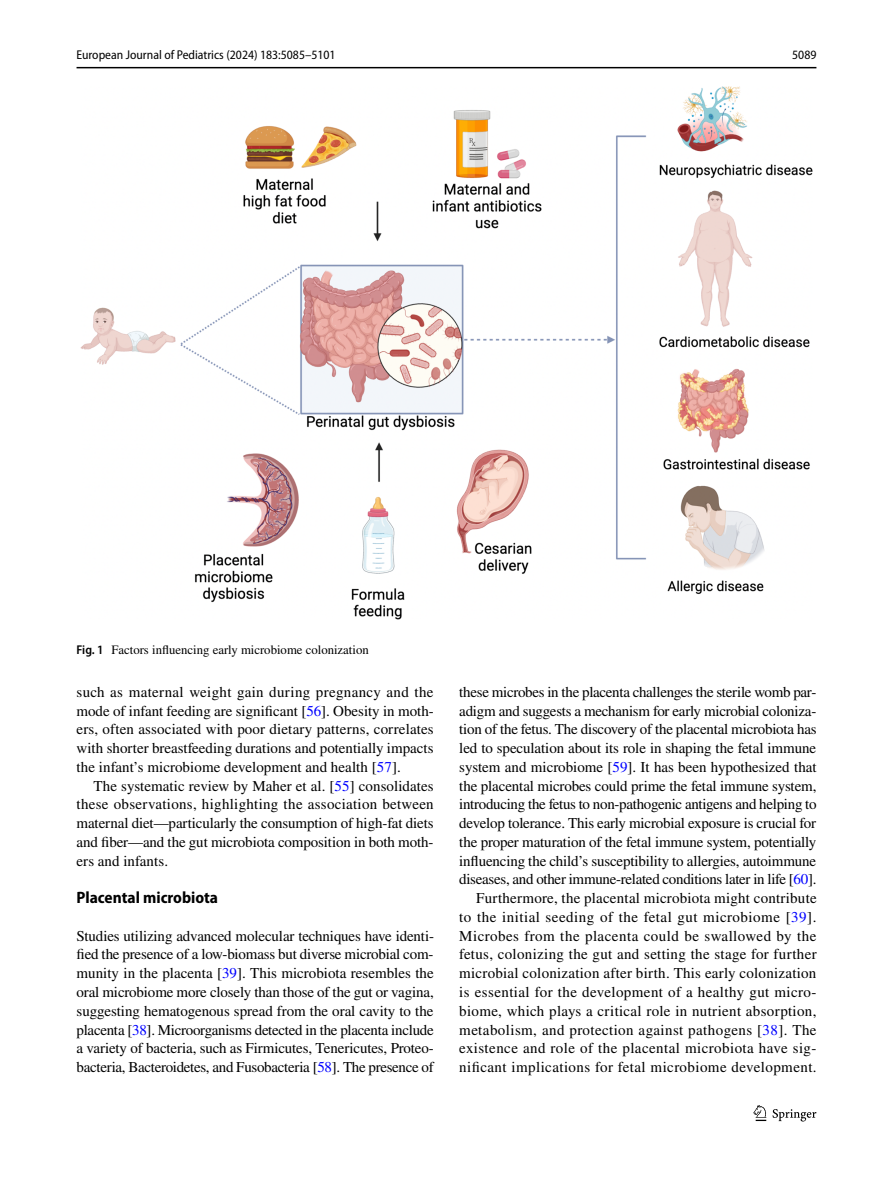
<style>
.page{position:relative;width:893px;height:1187px;background:#fff}
.page>*{position:absolute;margin:0;border:0;box-sizing:border-box;transform-origin:0 0}
.t1{font:700 semi-condensed 16.5px "Myriad Pro";color:#000}
.t2{font:15px/18.8px "STIX";letter-spacing:-.005em;color:#000;text-align:justify}
.t3{font:semi-condensed 12.75px "Myriad Pro";color:#000}
.t4{font:12.75px "STIX";color:#000}
.s1{font-family:"Myriad Pro";font-weight:600;font-stretch:semi-condensed}
.s2{color:#00f}
</style>
<div class="page">
<hr style="left:77px;top:67px;width:739px;height:1px;background:#000">
<svg style="left:753px;top:1105px;width:13px;height:15px"></svg>
<svg style="left:773px;top:1109px;width:43px;height:12px"></svg>
<img style="left:80px;top:87px;width:733px;height:532px">
<p class="t3" style="left:77px;top:48px;width:261px">European Journal of Pediatrics (2024) 183:5085–5101</p>
<p class="t3" style="left:792px;top:48px;width:26px">5089</p>
<p class="t4" style="left:77px;top:641px;width:294px"><span class="s1">Fig. 1</span> Factors influencing early microbiome colonization</p>
<p class="t2" style="left:77px;top:683px;width:359px">such as maternal weight gain during pregnancy and the mode of infant feeding are significant [<span class="s2">56</span>]. Obesity in moth&shy;ers, often associated with poor dietary patterns, correlates with shorter breastfeeding durations and potentially impacts the infant’s microbiome development and health [<span class="s2">57</span>].</p>
<p class="t2" style="left:77px;top:777px;width:359px;text-indent:17px">The systematic review by Maher et al. [<span class="s2">55</span>] consolidates these observations, highlighting the association between maternal diet—particularly the consumption of high-fat diets and fiber—and the gut microbiota composition in both moth&shy;ers and infants.</p>
<p class="t1" style="left:77px;top:888px;width:143px">Placental microbiota</p>
<p class="t2" style="left:77px;top:927px;width:359px">Studies utilizing advanced molecular techniques have identi&shy;fied the presence of a low-biomass but diverse microbial com&shy;munity in the placenta [<span class="s2">39</span>]. This microbiota resembles the oral microbiome more closely than those of the gut or vagina, suggesting hematogenous spread from the oral cavity to the placenta [<span class="s2">38</span>]. Microorganisms detected in the placenta include a variety of bacteria, such as Firmicutes, Tenericutes, Proteo&shy;bacteria, Bacteroidetes, and Fusobacteria [<span class="s2">58</span>]. The presence of</p>
<p class="t2" style="left:459px;top:683px;width:359px;text-align:right">these microbes in the placenta challenges the sterile womb par&shy;adigm and suggests a mechanism for early microbial coloniza&shy;tion of the fetus. The discovery of the placental microbiota has led to speculation about its role in shaping the fetal immune system and microbiome [<span class="s2">59</span>]. It has been hypothesized that the placental microbes could prime the fetal immune system, introducing the fetus to non-pathogenic antigens and helping to develop tolerance. This early microbial exposure is crucial for the proper maturation of the fetal immune system, potentially influencing the child’s susceptibility to allergies, autoimmune diseases, and other immune-related conditions later in life [<span class="s2">60</span>].<br>Furthermore, the placental microbiota might contribute<br>to the initial seeding of the fetal gut microbiome [<span class="s2">39</span>].<br>Microbes from the placenta could be swallowed by the fetus, colonizing the gut and setting the stage for further microbial colonization after birth. This early colonization is essential for the development of a healthy gut micro&shy;biome, which plays a critical role in nutrient absorption, metabolism, and protection against pathogens [<span class="s2">38</span>]. The existence and role of the placental microbiota have sig&shy;nificant implications for fetal microbiome development.</p>
</div>
